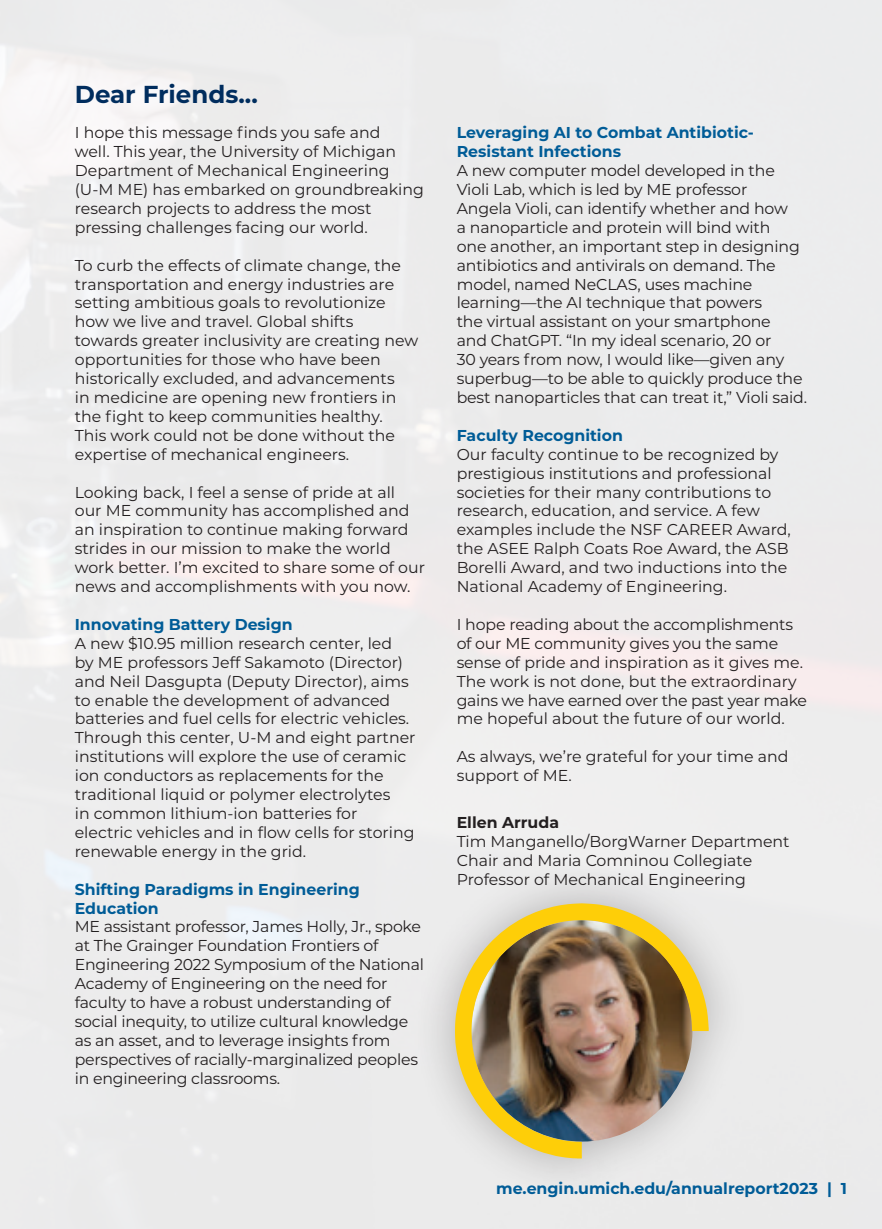
<style>
.page{position:relative;width:882px;height:1229px;background:#fff}
.page>*{position:absolute;margin:0;border:0;box-sizing:border-box;transform-origin:0 0}
.t1{font:700 24.5px "Montserrat";color:#002d5e}
.t2{font:15.75px/18.9px "Montserrat";color:#231f20}
.t3{font:700 15.75px/18.9px "Montserrat";color:#005c97}
.t4{font:700 15.75px "Montserrat";color:#231f20}
</style>
<div class="page">
<div style="left:0;top:0;width:882px;height:1228px;background:#ececed"></div>
<div style="left:412px;top:860px;width:339px;height:341px;background:#231f20;opacity:.3"></div>
<img style="left:455px;top:903px;width:254px;height:255px">
<p class="t1" style="left:75px;top:76px;width:184px">Dear Friends...</p>
<p class="t2" style="left:75px;top:123px;width:351px">I hope this message finds you safe and<br>well. This year, the University of Michigan Department of Mechanical Engineering (U-M ME) has embarked on groundbreaking research projects to address the most pressing challenges facing our world.</p>
<p class="t2" style="left:75px;top:255px;width:345px">To curb the effects of climate change, the transportation and energy industries are setting ambitious goals to revolutionize how we live and travel. Global shifts towards greater inclusivity are creating new opportunities for those who have been historically excluded, and advancements<br>in medicine are opening new frontiers in the fight to keep communities healthy.<br>This work could not be done without the expertise of mechanical engineers.</p>
<p class="t2" style="left:75px;top:482px;width:352px">Looking back, I feel a sense of pride at all our ME community has accomplished and an inspiration to continue making forward strides in our mission to make the world work better. I’m excited to share some of our news and accomplishments with you now.</p>
<p class="t3" style="left:75px;top:614px;width:219px">Innovating Battery Design</p>
<p class="t2" style="left:75px;top:633px;width:342px">A new $10.95 million research center, led<br>by ME professors Jeff Sakamoto (Director) and Neil Dasgupta (Deputy Director), aims to enable the development of advanced batteries and fuel cells for electric vehicles.<br>Through this center, U-M and eight partner institutions will explore the use of ceramic ion conductors as replacements for the traditional liquid or polymer electrolytes<br>in common lithium-ion batteries for electric vehicles and in flow cells for storing renewable energy in the grid.</p>
<p class="t3" style="left:75px;top:878px;width:287px">Shifting Paradigms in Engineering<br>Education</p>
<p class="t2" style="left:75px;top:916px;width:351px">ME assistant professor, James Holly, Jr., spoke at The Grainger Foundation Frontiers of Engineering 2022 Symposium of the National Academy of Engineering on the need for faculty to have a robust understanding of social inequity, to utilize cultural knowledge as an asset, and to leverage insights from perspectives of racially-marginalized peoples in engineering classrooms.</p>
<p class="t3" style="left:457px;top:122px;width:299px">Leveraging AI to Combat Antibiotic-<br>Resistant Infections</p>
<p class="t2" style="left:457px;top:160px;width:352px">A new computer model developed in the Violi Lab, which is led by ME professor<br>Angela Violi, can identify whether and how<br>a nanoparticle and protein will bind with<br>one another, an important step in designing antibiotics and antivirals on demand. The model, named NeCLAS, uses machine learning—the AI technique that powers<br>the virtual assistant on your smartphone<br>and ChatGPT. “In my ideal scenario, 20 or<br>30 years from now, I would like—given any superbug—to be able to quickly produce the best nanoparticles that can treat it,” Violi said.</p>
<p class="t3" style="left:457px;top:425px;width:168px">Faculty Recognition</p>
<p class="t2" style="left:457px;top:444px;width:336px">Our faculty continue to be recognized by prestigious institutions and professional societies for their many contributions to research, education, and service. A few examples include the NSF CAREER Award, the ASEE Ralph Coats Roe Award, the ASB Borelli Award, and two inductions into the National Academy of Engineering.</p>
<p class="t2" style="left:457px;top:614px;width:352px">I hope reading about the accomplishments of our ME community gives you the same sense of pride and inspiration as it gives me.<br>The work is not done, but the extraordinary gains we have earned over the past year make me hopeful about the future of our world.</p>
<p class="t2" style="left:457px;top:746px;width:333px">As always, we’re grateful for your time and support of ME.</p>
<p class="t4" style="left:457px;top:811px;width:104px">Ellen Arruda</p>
<p class="t2" style="left:457px;top:831px;width:334px">Tim Manganello/BorgWarner Department<br>Chair and Maria Comninou Collegiate<br>Professor of Mechanical Engineering</p>
<p class="t3" style="left:496px;top:1178px;width:352px">me.engin.umich.edu/annualreport2023 | 1</p>
</div>
